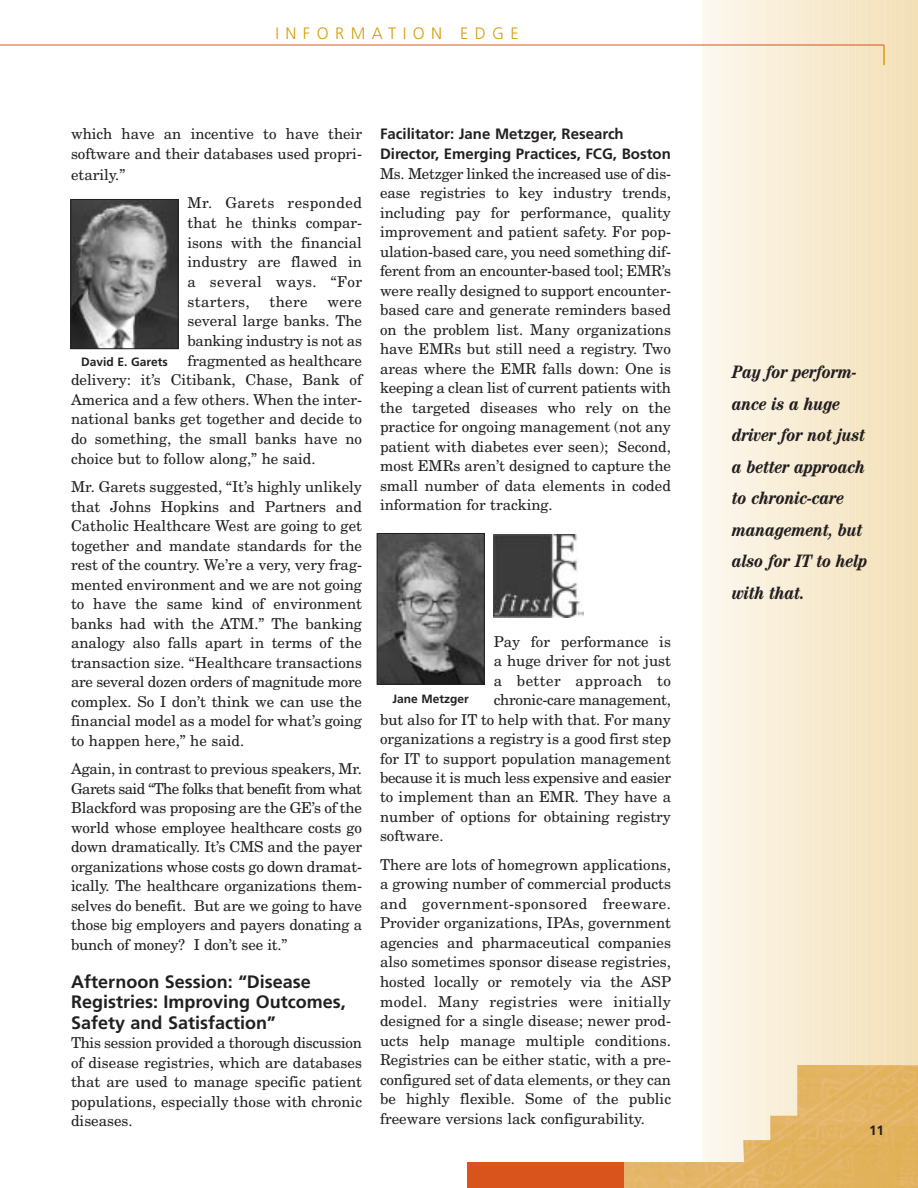
<style>
.page{position:relative;width:918px;height:1188px;background:#fff}
.page>*{position:absolute;margin:0;border:0;box-sizing:border-box;transform-origin:0 0}
.t1{font:italic 700 condensed 18px/31.5px "Century";color:#231f20}
.t2{font:700 18px/20.2px "Frutiger";color:#231f20}
.t3{font:300 16.5px "Frutiger";letter-spacing:.39em;color:#d49f0c}
.t4{font:15px/19.5px "New Century Schlbk";color:#231f20;text-align:justify}
.t5{font:700 15px/20.2px "Frutiger";color:#231f20}
.t6{font:15px "New Century Schlbk";letter-spacing:-.02em;color:#231f20}
.t7{font:15px "New Century Schlbk";letter-spacing:.03em;color:#231f20}
.t8{font:700 13.5px "Frutiger";color:#231f20}
.t9{font:700 12px "Frutiger";color:#231f20}
</style>
<div class="page">
<div style="left:468px;top:1162px;width:269px;height:26px;background:#d9531c"></div>
<div style="left:911px;top:0;width:7px;height:1188px;background:#f2dfb6"></div>
<div style="left:904px;top:0;width:8px;height:1188px;background:#f2e0b8"></div>
<div style="left:896px;top:0;width:9px;height:1188px;background:#f3e1ba"></div>
<div style="left:889px;top:0;width:9px;height:1188px;background:#f3e2bc"></div>
<div style="left:882px;top:0;width:9px;height:1188px;background:#f4e3be"></div>
<div style="left:875px;top:0;width:8px;height:1188px;background:#f4e4bf"></div>
<div style="left:868px;top:0;width:8px;height:1188px;background:#f4e4c1"></div>
<div style="left:860px;top:0;width:9px;height:1188px;background:#f5e6c3"></div>
<div style="left:853px;top:0;width:9px;height:1188px;background:#f5e6c5"></div>
<div style="left:846px;top:0;width:9px;height:1188px;background:#f6e6c6"></div>
<div style="left:839px;top:0;width:8px;height:1188px;background:#f6e8c9"></div>
<div style="left:831px;top:0;width:9px;height:1188px;background:#f6e8cb"></div>
<div style="left:824px;top:0;width:9px;height:1188px;background:#f7e9cd"></div>
<div style="left:817px;top:0;width:9px;height:1188px;background:#f7e9cd"></div>
<div style="left:810px;top:0;width:9px;height:1188px;background:#f7eacf"></div>
<div style="left:803px;top:0;width:8px;height:1188px;background:#f8ebd1"></div>
<div style="left:795px;top:0;width:9px;height:1188px;background:#f8ecd3"></div>
<div style="left:788px;top:0;width:9px;height:1188px;background:#f8edd5"></div>
<div style="left:781px;top:0;width:9px;height:1188px;background:#f9eed8"></div>
<div style="left:774px;top:0;width:8px;height:1188px;background:#f9efda"></div>
<div style="left:766px;top:0;width:9px;height:1188px;background:#f9efdb"></div>
<div style="left:759px;top:0;width:9px;height:1188px;background:#faf1de"></div>
<div style="left:752px;top:0;width:9px;height:1188px;background:#faf1e0"></div>
<div style="left:745px;top:0;width:9px;height:1188px;background:#faf2e2"></div>
<div style="left:738px;top:0;width:8px;height:1188px;background:#fbf3e4"></div>
<div style="left:730px;top:0;width:9px;height:1188px;background:#fbf4e6"></div>
<div style="left:723px;top:0;width:9px;height:1188px;background:#fbf5e8"></div>
<div style="left:716px;top:0;width:9px;height:1188px;background:#fcf6eb"></div>
<div style="left:709px;top:0;width:8px;height:1188px;background:#fcf7ed"></div>
<div style="left:702px;top:0;width:8px;height:1188px;background:#fcf8ef"></div>
<img style="left:624px;top:1065px;width:294px;height:123px">
<hr style="left:883px;top:45px;width:2px;height:20px;background:#d49f0c">
<hr style="left:2px;top:45px;width:882px;height:1px;background:#d9531c">
<img style="left:72px;top:201px;width:104px;height:146px">
<div style="left:70px;top:199px;width:108px;height:150px;border:1px solid #231f20"></div>
<img style="left:493px;top:534px;width:90px;height:83px">
<img style="left:379px;top:535px;width:104px;height:148px">
<div style="left:377px;top:533px;width:108px;height:152px;border:1px solid #231f20"></div>
<p class="t3" style="left:275px;top:26px;width:245px">INFORMATION EDGE</p>
<p class="t4" style="left:71px;top:124px;width:293px;line-height:20.5px">which have an incentive to have their software and their databases used propri&shy;etarily.”</p>
<p class="t4" style="left:188px;top:194px;width:176px">Mr. Garets responded that he thinks compar&shy;isons with the financial industry are flawed in a several ways. “For starters,</p>
<p class="t4" style="left:269px;top:293px;width:40px">there</p>
<p class="t4" style="left:327px;top:293px;width:36px">were</p>
<p class="t4" style="left:188px;top:312px;width:176px">several large banks. The</p>
<p class="t4" style="left:188px;top:332px;width:176px">banking industry is not as</p>
<p class="t4" style="left:188px;top:352px;width:176px">fragmented as healthcare</p>
<p class="t4" style="left:71px;top:371px;width:293px">delivery: it’s Citibank, Chase, Bank of</p>
<p class="t4" style="left:71px;top:391px;width:292px">America and a few others. When the inter-</p>
<p class="t4" style="left:71px;top:411px;width:293px">national banks get together and decide to</p>
<p class="t4" style="left:71px;top:430px;width:293px">do something, the small banks have no</p>
<p class="t4" style="left:71px;top:450px;width:246px">choice but to follow along,” he said.</p>
<p class="t4" style="left:71px;top:479px;width:293px">Mr. Garets suggested, “It’s highly unlikely that Johns Hopkins and Partners and Catholic Healthcare West are going to get together and mandate standards for the rest of the country. We’re a very, very frag&shy;mented environment and we are not going to have the same kind of environment banks had with the ATM.” The banking analogy also falls apart in terms of the transaction size. “Healthcare transactions are several dozen orders of magnitude more complex. So I don’t think we can use the financial model as a model for what’s going to happen here,” he said.</p>
<p class="t4" style="left:71px;top:761px;width:293px">Again, in contrast to previous speakers, Mr.<br>Garets said “The folks that benefit from what Blackford was proposing are the GE’s of the world whose employee healthcare costs go down dramatically. It’s CMS and the payer organizations whose costs go down dramat&shy;ically. The healthcare organizations them&shy;selves do benefit. But are we going to have those big employers and payers donating a bunch of money? I don’t see it.”</p>
<p class="t2" style="left:71px;top:973px;width:276px">Afternoon Session: “Disease<br>Registries: Improving Outcomes,<br>Safety and Satisfaction”</p>
<p class="t4" style="left:71px;top:1034px;width:293px">This session provided a thorough discussion of disease registries, which are databases that are used to manage specific patient populations, especially those with chronic diseases.</p>
<p class="t9" style="left:81px;top:357px;width:88px">David E. Garets</p>
<p class="t5" style="left:380px;top:125px;width:292px">Facilitator: Jane Metzger, Research<br>Director, Emerging Practices, FCG, Boston</p>
<p class="t4" style="left:380px;top:165px;width:293px">Ms. Metzger linked the increased use of dis&shy;ease registries to key industry trends, including pay for performance, quality improvement and patient safety. For pop&shy;ulation-based care, you need something dif&shy;ferent from an encounter-based tool; EMR’s were really designed to support encounter&shy;based care and generate reminders based on the problem list. Many organizations have EMRs but still need a registry. Two areas where the EMR falls down: One is keeping a clean list of current patients with the targeted diseases who rely on the practice for ongoing management (not any patient with diabetes ever seen); Second, most EMRs aren’t designed to capture the small number of data elements in coded information for tracking.</p>
<p class="t4" style="left:494px;top:633px;width:179px">Pay for performance is</p>
<p class="t4" style="left:494px;top:652px;width:179px">a huge driver for not just</p>
<p class="t7" style="left:494px;top:674px;width:179px">a better approach to</p>
<p class="t4" style="left:494px;top:691px;width:179px">chronic-care management,</p>
<p class="t4" style="left:380px;top:711px;width:293px">but also for IT to help with that. For many</p>
<p class="t4" style="left:380px;top:730px;width:292px">organizations a registry is a good first step</p>
<p class="t4" style="left:380px;top:750px;width:292px">for IT to support population management</p>
<p class="t6" style="left:380px;top:772px;width:293px">because it is much less expensive and easier</p>
<p class="t4" style="left:380px;top:789px;width:293px">to implement than an EMR. They have a</p>
<p class="t4" style="left:380px;top:808px;width:293px">number of options for obtaining registry</p>
<p class="t4" style="left:380px;top:828px;width:65px">software.</p>
<p class="t4" style="left:380px;top:856px;width:293px">There are lots of homegrown applications, a growing number of commercial products and government-sponsored freeware.<br>Provider organizations, IPAs, government agencies and pharmaceutical companies also sometimes sponsor disease registries, hosted locally or remotely via the ASP model. Many registries were initially designed for a single disease; newer prod&shy;ucts help manage multiple conditions.<br>Registries can be either static, with a pre&shy;configured set of data elements, or they can be highly flexible. Some of the public freeware versions lack configurability.</p>
<p class="t9" style="left:393px;top:694px;width:78px">Jane Metzger</p>
<p class="t1" style="left:733px;top:358px;width:137px">Pay for perform&shy;ance is a huge driver for not just a better approach to chronic-care management, but also for IT to help with that.</p>
<p class="t8" style="left:869px;top:1125px;width:17px">11</p>
</div>
